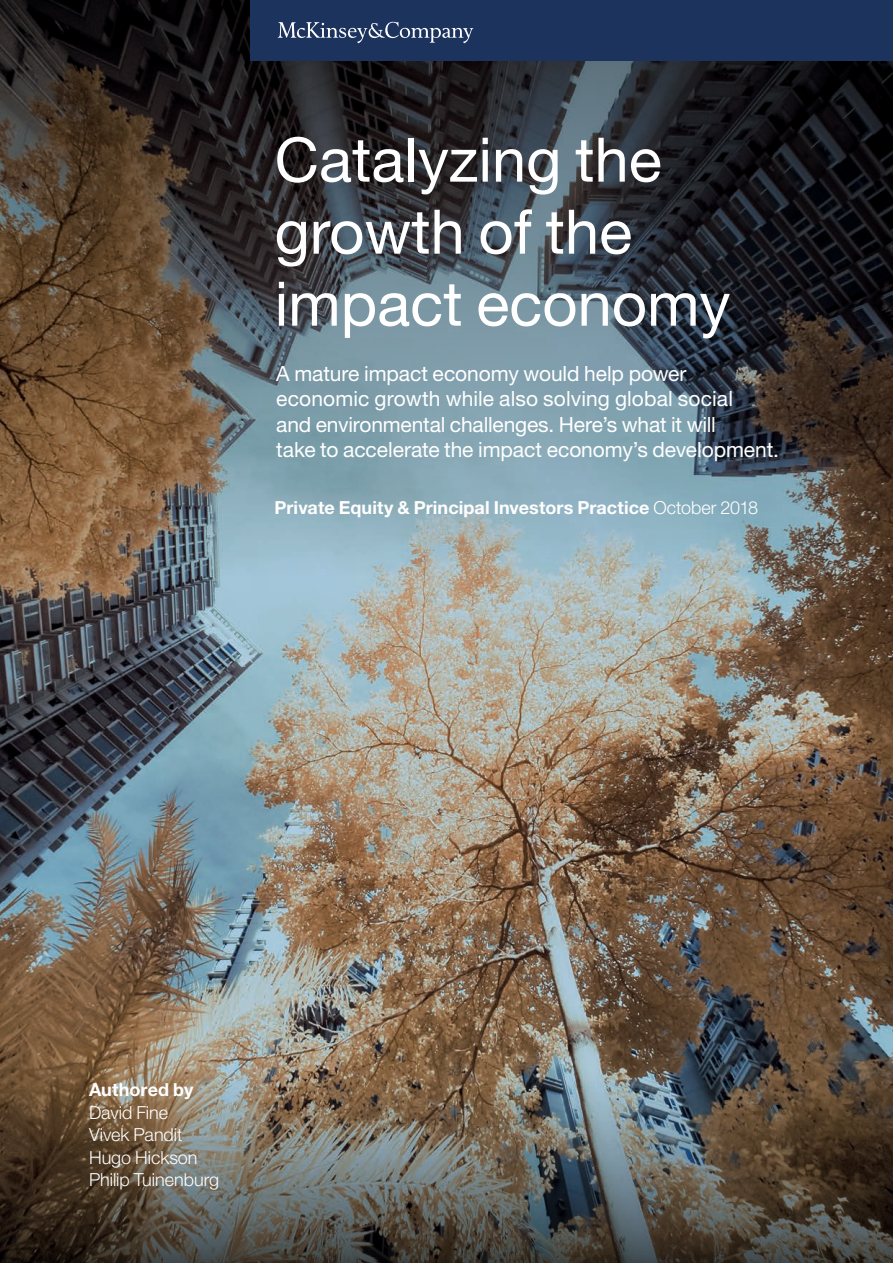
<style>
.page{position:relative;width:893px;height:1263px;background:#fff}
.page>*{position:absolute;margin:0;border:0;box-sizing:border-box;transform-origin:0 0}
.t1{font:61.5px/72px "Helvetica Neue LT Std";color:#fff}
.t2{font:21px/25.5px "Helvetica Neue LT Std";letter-spacing:-.005em;color:#fff}
.t3{font:700 18px "Helvetica Neue LT Std";letter-spacing:.005em;color:#fff}
.t4{font:300 18px/22.5px "Helvetica Neue LT Std";color:#fff}
.s1{font-weight:300}
</style>
<div class="page">
<img style="left:0;top:577px;width:893px;height:490px">
<svg style="left:0;top:0;width:893px;height:577px;background:#515555"></svg>
<img style="left:0;top:1067px;width:893px;height:196px">
<div style="left:251px;top:0;width:642px;height:60px;background:#1c335e"></div>
<svg style="left:278px;top:22px;width:195px;height:21px"></svg>
<h1 class="t1" style="left:275px;top:123px;width:457px">Catalyzing the growth of the impact economy</h1>
<p class="t2" style="left:276px;top:360px;width:504px">A mature impact economy would help power economic growth while also solving global social<br>and environmental challenges. Here’s what it will<br>take to accelerate the impact economy’s development.</p>
<p class="t3" style="left:275px;top:496px;width:485px">Private Equity &amp; Principal Investors Practice <span class="s1">October 2018</span></p>
<p class="t3" style="left:89px;top:1079px;width:106px">Authored by</p>
<p class="t4" style="left:89px;top:1101px;width:132px">David Fine<br>Vivek Pandit<br>Hugo Hickson<br>Philip Tuinenburg</p>
</div>
